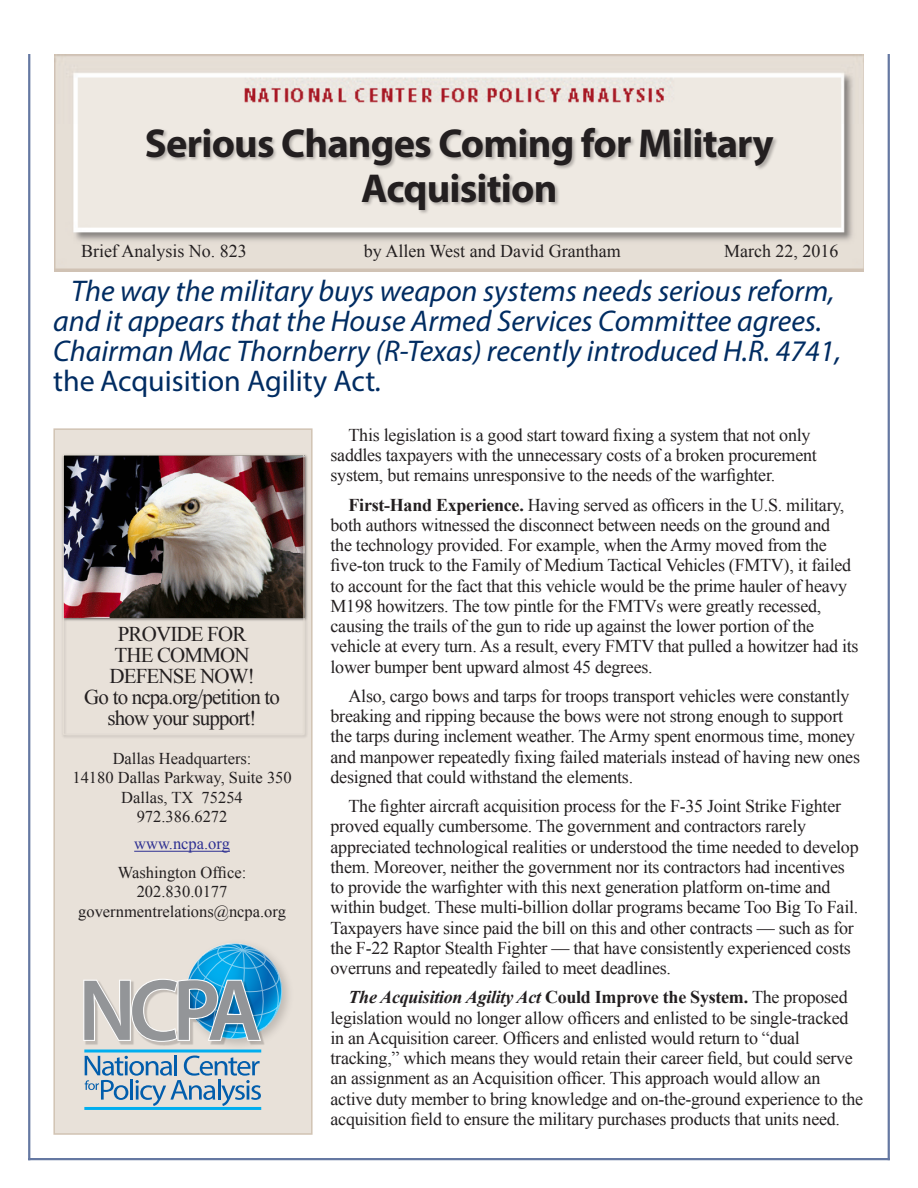
<style>
.page{position:relative;width:918px;height:1188px;background:#fff}
.page>*{position:absolute;margin:0;border:0;box-sizing:border-box;transform-origin:0 0}
.Headline{font:700 40.5px/45px "Myriad Pro";letter-spacing:-.02em;color:#231f20;text-align:center}
.Text_General{font:italic 30px/30px "Myriad Pro";color:#002c62}
.Headline-2{font:21px "Times New Roman";letter-spacing:-.04em;color:#231f20}
.Text_General-2{font:18px/20.2px "Times New Roman";letter-spacing:-.015em;color:#231f20}
.Address{font:16.5px "Times New Roman";color:#231f20}
.Address-2{font:16.5px "Times New Roman";color:#2e3092}
.s1{font-style:normal}
.s2{font-weight:700}
.s3{font-weight:700;font-style:italic}
</style>
<div class="page">
<img style="left:54px;top:54px;width:810px;height:217px">
<div style="left:53px;top:428px;width:260px;height:707px;background:#e8e1d9;border:2px solid #d1c3b3"></div>
<div style="left:146px;top:127px;width:633px;height:88px;background:#231f20;opacity:.3"></div>
<hr style="left:28px;top:54px;width:2px;height:1106px;background:#6578a2">
<hr style="left:888px;top:54px;width:2px;height:1106px;background:#6578a2">
<hr style="left:28px;top:1158px;width:862px;height:2px;background:#6578a2">
<hr style="left:134px;top:851px;width:96px;height:1px;background:#2e3092">
<img style="left:179px;top:970px;width:110px;height:83px">
<hr style="left:174px;top:1055px;width:3px;height:20px;background:#015dac">
<svg style="left:85px;top:1056px;width:176px;height:50px"></svg>
<hr style="left:84px;top:1107px;width:177px;height:3px;background:#00aeef">
<hr style="left:84px;top:1050px;width:177px;height:2px;background:#00aeef">
<img style="left:85px;top:1042px;width:181px;height:4px">
<svg style="left:83px;top:943px;width:199px;height:99px"></svg>
<div style="left:61px;top:453px;width:247px;height:285px;background:#231f20;opacity:.75"></div>
<img style="left:65px;top:457px;width:237px;height:160px">
<div style="left:63px;top:455px;width:241px;height:279px;border:1px solid #e6dfd6"></div>
<p class="Headline" style="left:145px;top:119px;width:630px">Serious Changes Coming for Military<br>Acquisition</p>
<p class="Text_General-2" style="left:81px;top:240px;width:167px">Brief Analysis No. 823</p>
<p class="Text_General-2" style="left:364px;top:240px;width:258px">by Allen West and David Grantham</p>
<p class="Text_General-2" style="left:724px;top:240px;width:116px">March 22, 2016</p>
<p class="Text_General" style="left:53px;top:276px;width:789px;text-indent:18px">The way the military buys weapon systems needs serious reform, and it appears that the House Armed Services Committee agrees.<br>Chairman Mac Thornberry (R-Texas) recently introduced H.R. 4741, <span class="s1">the Acquisition Agility Act</span>.</p>
<p class="Text_General-2" style="left:331px;top:424px;width:488px;text-indent:18px">This legislation is a good start toward fixing a system that not only saddles taxpayers with the unnecessary costs of a broken procurement system, but remains unresponsive to the needs of the warfighter.</p>
<p class="Text_General-2" style="left:331px;top:494px;width:530px;text-indent:18px"><span class="s2">First-Hand Experience.</span> Having served as officers in the U.S. military, both authors witnessed the disconnect between needs on the ground and<br>the technology provided. For example, when the Army moved from the five-ton truck to the Family of Medium Tactical Vehicles (FMTV), it failed to account for the fact that this vehicle would be the prime hauler of heavy M198 howitzers. The tow pintle for the FMTVs were greatly recessed, causing the trails of the gun to ride up against the lower portion of the vehicle at every turn. As a result, every FMTV that pulled a howitzer had its lower bumper bent upward almost 45 degrees.</p>
<p class="Text_General-2" style="left:331px;top:685px;width:531px;text-indent:18px">Also, cargo bows and tarps for troops transport vehicles were constantly breaking and ripping because the bows were not strong enough to support the tarps during inclement weather. The Army spent enormous time, money and manpower repeatedly fixing failed materials instead of having new ones designed that could withstand the elements.</p>
<p class="Text_General-2" style="left:331px;top:796px;width:530px;text-indent:18px">The fighter aircraft acquisition process for the F-35 Joint Strike Fighter proved equally cumbersome. The government and contractors rarely appreciated technological realities or understood the time needed to develop them. Moreover, neither the government nor its contractors had incentives to provide the warfighter with this next generation platform on-time and within budget. These multi-billion dollar programs became Too Big To Fail.<br>Taxpayers have since paid the bill on this and other contracts — such as for the F-22 Raptor Stealth Fighter — that have consistently experienced costs overruns and repeatedly failed to meet deadlines.</p>
<p class="Text_General-2" style="left:331px;top:987px;width:534px;text-indent:18px"><span class="s3">The Acquisition Agility Act</span> <span class="s2">Could Improve the System.</span> The proposed legislation would no longer allow officers and enlisted to be single-tracked in an Acquisition career. Officers and enlisted would return to “dual tracking,” which means they would retain their career field, but could serve an assignment as an Acquisition officer. This approach would allow an active duty member to bring knowledge and on-the-ground experience to the acquisition field to ensure the military purchases products that units need.</p>
<p class="Headline-2" style="left:118px;top:620px;width:130px">PROVIDE FOR</p>
<p class="Headline-2" style="left:114px;top:641px;width:137px">THE COMMON</p>
<p class="Headline-2" style="left:109px;top:662px;width:147px">DEFENSE NOW!</p>
<p class="Headline-2" style="left:84px;top:683px;width:197px">Go to ncpa.org/petition to</p>
<p class="Headline-2" style="left:108px;top:704px;width:151px">show your support!</p>
<p class="Address" style="left:113px;top:747px;width:140px">Dallas Headquarters:</p>
<p class="Address" style="left:72px;top:767px;width:221px">14180 Dallas Parkway, Suite 350</p>
<p class="Address" style="left:121px;top:786px;width:123px">Dallas, TX 75254</p>
<p class="Address" style="left:137px;top:806px;width:92px">972.386.6272</p>
<p class="Address-2" style="left:134px;top:833px;width:97px">www.ncpa.org</p>
<p class="Address" style="left:118px;top:861px;width:130px">Washington Office:</p>
<p class="Address" style="left:137px;top:881px;width:92px">202.830.0177</p>
<p class="Address" style="left:78px;top:900px;width:209px">governmentrelations@ncpa.org</p>
</div>
